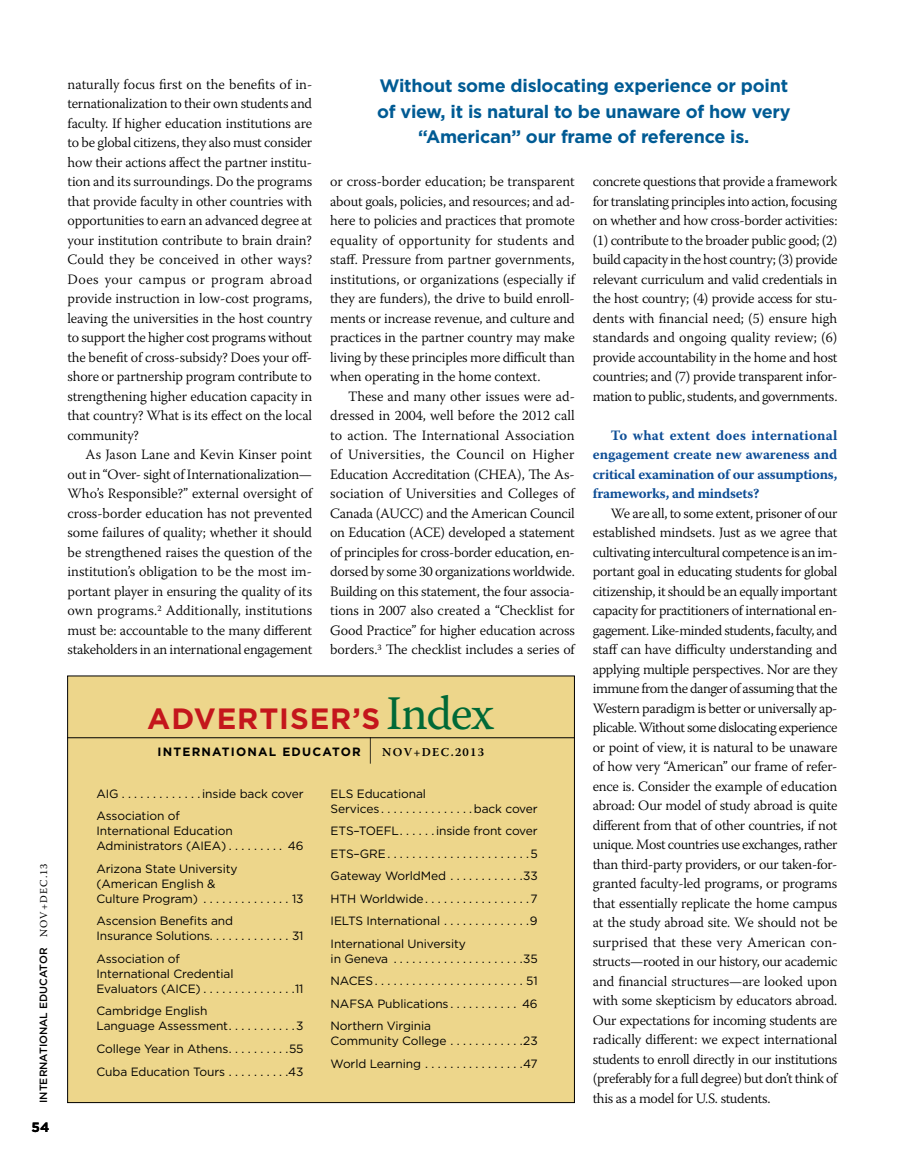
<style>
.page{position:relative;width:905px;height:1175px;background:#fff}
.page>*{position:absolute;margin:0;border:0;box-sizing:border-box;transform-origin:0 0}
.t1{font:700 29.4px "Gotham";letter-spacing:.03em;color:#c4161c}
.t2{font:200 28.5px "Gotham";color:#000}
.t3{font:700 18px/25.5px "Gotham";letter-spacing:-.015em;color:#005b94;text-align:center}
.t4{font:300 14.25px/19.5px "Warnock Pro";letter-spacing:-.02em;color:#000;text-align:justify}
.t5{font:700 14.25px/19.5px "Warnock Pro";letter-spacing:-.02em;color:#0e4e96;text-align:justify}
.t6{font:700 13.5px "Gotham";color:#000}
.t7{font:12px/22.5px "Gotham";letter-spacing:-.01em;color:#000}
.t8{font:700 12px "Gotham";letter-spacing:.1em;color:#000}
.t9{font:600 12px "Warnock Pro";letter-spacing:.11em;color:#000}
.t10{font:500 10.5px "Gotham";color:#000}
.s1{font-family:"Warnock Pro";font-weight:400}
.s2{font-family:"Warnock Pro";font-weight:400;font-size:48px;color:#006937}
</style>
<div class="page">
<div style="left:68px;top:676px;width:506px;height:426px;background:#edd68b"></div>
<hr style="left:67px;top:737px;width:507px;height:1px;background:#000">
<p class="t10" style="left:37px;top:1102px;width:241px;rotate:-90deg">INTERNATIONAL EDUCATOR <span class="s1">NOV+DEC.13</span></p>
<p class="t6" style="left:32px;top:1118px;width:19px">54</p>
<p class="t4" style="left:68px;top:74px;width:246px">naturally focus first on the benefits of in&shy;ternationalization to their own students and faculty. If higher education institutions are to be global citizens, they also must consider how their actions affect the partner institu&shy;tion and its surroundings. Do the programs that provide faculty in other countries with opportunities to earn an advanced degree at your institution contribute to brain drain?<br>Could they be conceived in other ways?<br>Does your campus or program abroad provide instruction in low-cost programs, leaving the universities in the host country to support the higher cost programs without the benefit of cross-subsidy? Does your off&shy;shore or partnership program contribute to strengthening higher education capacity in that country? What is its effect on the local community?</p>
<p class="t4" style="left:67px;top:444px;width:246px;text-indent:18px">As Jason Lane and Kevin Kinser point out in “Over- sight of Internationalization— Who’s Responsible?” external oversight of cross-border education has not prevented some failures of quality; whether it should be strengthened raises the question of the institution’s obligation to be the most im&shy;portant player in ensuring the quality of its own programs.<sup>2</sup> Additionally, institutions must be: accountable to the many different stakeholders in an international engagement</p>
<p class="t3" style="left:377px;top:73px;width:415px">Without some dislocating experience or point of view, it is natural to be unaware of how very “American” our frame of reference is.</p>
<p class="t4" style="left:592px;top:171px;width:246px">concrete questions that provide a framework for translating principles into action, focusing on whether and how cross-border activities: (1) contribute to the broader public good; (2) build capacity in the host country; (3) provide relevant curriculum and valid credentials in the host country; (4) provide access for stu&shy;dents with financial need; (5) ensure high standards and ongoing quality review; (6) provide accountability in the home and host countries; and (7) provide transparent infor&shy;mation to public, students, and governments.</p>
<p class="t5" style="left:592px;top:425px;width:246px;text-indent:18px">To what extent does international engagement create new awareness and critical examination of our assumptions, frameworks, and mindsets?</p>
<p class="t4" style="left:592px;top:503px;width:246px;text-indent:18px">We are all, to some extent, prisoner of our established mindsets. Just as we agree that cultivating intercultural competence is an im&shy;portant goal in educating students for global citizenship, it should be an equally important capacity for practitioners of international en&shy;gagement. Like-minded students, faculty, and staff can have difficulty understanding and applying multiple perspectives. Nor are they immune from the danger of assuming that the Western paradigm is better or universally ap&shy;plicable. Without some dislocating experience or point of view, it is natural to be unaware of how very “American” our frame of refer&shy;ence is. Consider the example of education abroad: Our model of study abroad is quite different from that of other countries, if not unique. Most countries use exchanges, rather than third-party providers, or our taken-for&shy;granted faculty-led programs, or programs that essentially replicate the home campus at the study abroad site. We should not be surprised that these very American con&shy;structs—rooted in our history, our academic and financial structures—are looked upon with some skepticism by educators abroad.<br>Our expectations for incoming students are radically different: we expect international students to enroll directly in our institutions (preferably for a full degree) but don’t think of this as a model for U.S. students.</p>
<p class="t4" style="left:330px;top:171px;width:246px">or cross-border education; be transparent about goals, policies, and resources; and ad&shy;here to policies and practices that promote equality of opportunity for students and staff. Pressure from partner governments, institutions, or organizations (especially if they are funders), the drive to build enroll&shy;ments or increase revenue, and culture and practices in the partner country may make living by these principles more difficult than when operating in the home context.</p>
<p class="t4" style="left:330px;top:386px;width:246px;text-indent:18px">These and many other issues were ad&shy;dressed in 2004, well before the 2012 call to action. The International Association of Universities, the Council on Higher Education Accreditation (CHEA), The As&shy;sociation of Universities and Colleges of Canada (AUCC) and the American Council on Education (ACE) developed a statement of principles for cross-border education, en&shy;dorsed by some 30 organizations worldwide.<br>Building on this statement, the four associa&shy;tions in 2007 also created a “Checklist for Good Practice” for higher education across borders.<sup>3</sup> The checklist includes a series of</p>
<h1 class="t1" style="left:147px;top:699px;width:348px">ADVERTISER’S <span class="s2">Index</span></h1>
<p class="t8" style="left:158px;top:743px;width:205px">INTERNATIONAL EDUCATOR</p>
<h2 class="t2" style="left:367px;top:732px;width:9px">|</h2>
<p class="t9" style="left:382px;top:744px;width:103px">NOV+DEC.2013</p>
<p class="t7" style="left:96px;top:782px;width:208px">AIG . . . . . . . . . . . . inside back cover<br>Association of</p>
<p class="t7" style="left:96px;top:823px;width:208px;line-height:15px">International Education<br>Administrators (AIEA) . . . . . . . . . 46</p>
<p class="t7" style="left:96px;top:861px;width:208px;line-height:15px">Arizona State University<br>(American English &amp;<br>Culture Program) . . . . . . . . . . . . . . 13</p>
<p class="t7" style="left:96px;top:913px;width:208px;line-height:15px">Ascension Benefits and<br>Insurance Solutions . . . . . . . . . . . . . 31</p>
<p class="t7" style="left:96px;top:951px;width:208px;line-height:15px">Association of<br>International Credential<br>Evaluators (AICE) . . . . . . . . . . . . . . 11</p>
<p class="t7" style="left:96px;top:1003px;width:208px;line-height:15px">Cambridge English<br>Language Assessment . . . . . . . . . . 3</p>
<p class="t7" style="left:96px;top:1037px;width:208px">College Year in Athens . . . . . . . . . 55<br>Cuba Education Tours . . . . . . . . . 43</p>
<p class="t7" style="left:330px;top:786px;width:208px;line-height:15px">ELS Educational<br>Services . . . . . . . . . . . . . . back cover</p>
<p class="t7" style="left:330px;top:819px;width:209px;text-align:justify">ETS–TOEFL . . . . . inside front cover ETS–GRE . . . . . . . . . . . . . . . . . . . . . . 5<br>Gateway WorldMed . . . . . . . . . . . 33<br>HTH Worldwide . . . . . . . . . . . . . . . . 7<br>IELTS International . . . . . . . . . . . . . 9<br>International University</p>
<p class="t7" style="left:330px;top:947px;width:209px;text-align:justify">in Geneva . . . . . . . . . . . . . . . . . . . . 35<br>NACES . . . . . . . . . . . . . . . . . . . . . . . . 51<br>NAFSA Publications . . . . . . . . . . . 46<br>Northern Virginia</p>
<p class="t7" style="left:330px;top:1029px;width:209px">Community College . . . . . . . . . . . 23<br>World Learning . . . . . . . . . . . . . . . 47</p>
</div>
